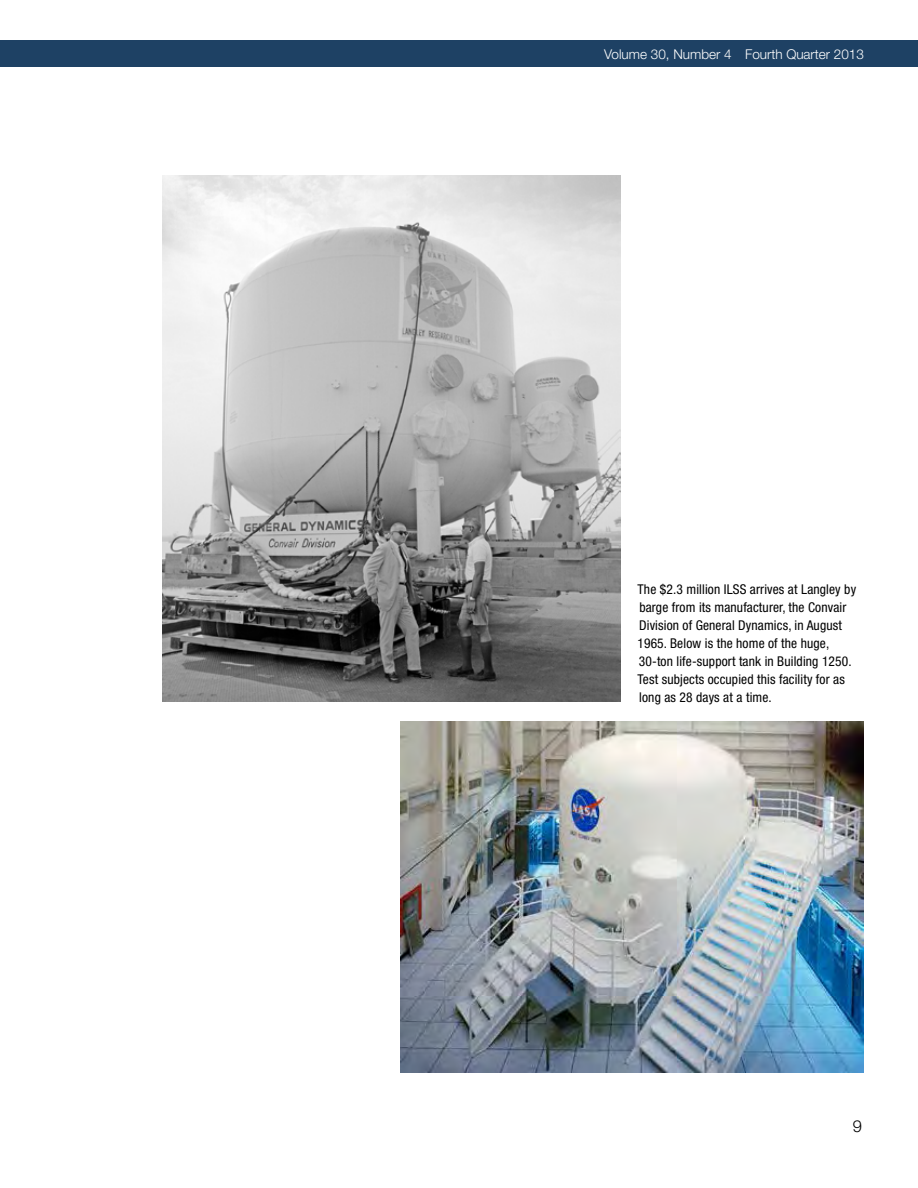
<style>
.page{position:relative;width:918px;height:1188px;background:#fff}
.page>*{position:absolute;margin:0;border:0;box-sizing:border-box;transform-origin:0 0}
.t1{font:300 16.5px "Helvetica Neue LT Std";color:#000}
.t2{font:condensed 13.5px/18px "Helvetica Neue LT Std";letter-spacing:.01em;color:#000}
.t3{font:300 13.5px "Helvetica Neue LT Std";color:#fff}
</style>
<div class="page">
<div style="left:0;top:40px;width:918px;height:28px;background:#1e4164"></div>
<img style="left:162px;top:176px;width:459px;height:526px">
<img style="left:401px;top:722px;width:463px;height:350px">
<p class="t3" style="left:604px;top:46px;width:261px">Volume 30, Number 4 Fourth Quarter 2013</p>
<h2 class="t2" style="left:637px;top:580px;width:220px">The $2.3 million ILSS arrives at Langley by barge from its manufacturer, the Convair Division of General Dynamics, in August 1965. Below is the home of the huge, 30-ton life-support tank in Building 1250.<br>Test subjects occupied this facility for as long as 28 days at a time.</h2>
<h1 class="t1" style="left:853px;top:1116px;width:11px">9</h1>
</div>
